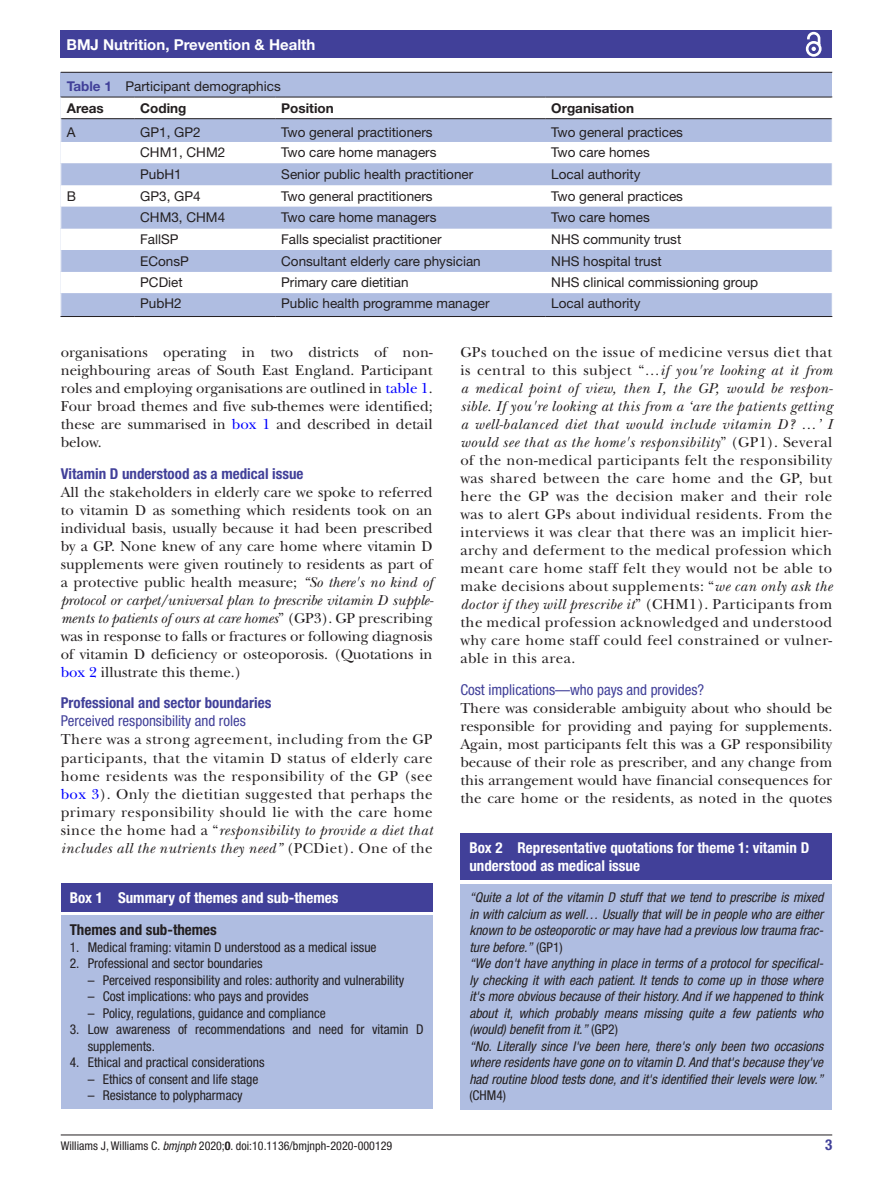
<style>
.page{position:relative;width:893px;height:1191px;background:#fff}
.page>*{position:absolute;margin:0;border:0;box-sizing:border-box;transform-origin:0 0}
.t1{font:15px/18px "New Baskerville";color:#231f20;text-align:justify}
.t2{font:700 condensed 15px/18px "Helvetica Neue LT Std";color:#fff}
.t3{font:condensed 15px "Helvetica Neue LT Std";color:#414099}
.t4{font:700 condensed 15px "Helvetica Neue LT Std";color:#414099}
.t5{font:700 15px "Helvetica Neue LT Std";color:#fff}
.t6{font:700 condensed 15px "Helvetica Neue LT Std";color:#231f20}
.t7{font:italic condensed 13.5px/16.5px "Helvetica Neue LT Std";color:#231f20}
.t8{font:13.5px/22px "Helvetica Neue LT Std";color:#231f20}
.t9{font:condensed 13.5px/16.5px "Helvetica Neue LT Std";color:#231f20}
.t10{font:700 13.5px "Helvetica Neue LT Std";color:#231f20}
.t11{font:condensed 12px "Helvetica Neue LT Std";color:#231f20}
.s1{font-weight:700;color:#414099}
.s2{font-weight:700}
.s3{color:#00f}
.s4{font-style:italic}
.s5{font-style:normal}
</style>
<div class="page">
<hr style="left:61px;top:1134px;width:771px;height:1px;background:#231f20">
<div style="left:61px;top:31px;width:771px;height:27px;background:#414099"></div>
<svg style="left:804px;top:30px;width:19px;height:27px"></svg>
<div style="left:61px;top:73px;width:771px;height:244px;background:#afbde1"></div>
<hr style="left:61px;top:72px;width:771px;height:1px;background:#231f20">
<div style="left:61px;top:98px;width:771px;height:20px;background:#fff"></div>
<svg style="left:61px;top:119px;width:771px;height:197px"></svg>
<hr style="left:61px;top:97px;width:73px;height:1px;background:#231f20">
<hr style="left:61px;top:118px;width:73px;height:1px;background:#231f20">
<hr style="left:134px;top:97px;width:141px;height:1px;background:#231f20">
<hr style="left:134px;top:118px;width:141px;height:1px;background:#231f20">
<hr style="left:275px;top:97px;width:270px;height:1px;background:#231f20">
<hr style="left:275px;top:118px;width:270px;height:1px;background:#231f20">
<hr style="left:545px;top:97px;width:287px;height:1px;background:#231f20">
<hr style="left:545px;top:118px;width:287px;height:1px;background:#231f20">
<hr style="left:61px;top:316px;width:73px;height:1px;background:#231f20">
<hr style="left:134px;top:316px;width:141px;height:1px;background:#231f20">
<hr style="left:275px;top:316px;width:270px;height:1px;background:#231f20">
<hr style="left:545px;top:316px;width:287px;height:1px;background:#231f20">
<svg style="left:60px;top:97px;width:1px;height:219px"></svg>
<div style="left:61px;top:882px;width:372px;height:29px;background:#414099"></div>
<div style="left:61px;top:915px;width:372px;height:194px;background:#afbde1"></div>
<div style="left:460px;top:833px;width:372px;height:46px;background:#414099"></div>
<div style="left:460px;top:883px;width:372px;height:226px;background:#afbde1"></div>
<p class="t5" style="left:66px;top:35px;width:250px">BMJ Nutrition, Prevention &amp; Health</p>
<p class="t8" style="left:67px;top:75px;width:216px"><span class="s1">Table 1</span> Participant demographics<br><span class="s2">Areas</span></p>
<p class="t10" style="left:140px;top:99px;width:48px">Coding</p>
<p class="t10" style="left:281px;top:99px;width:54px">Position</p>
<p class="t10" style="left:551px;top:99px;width:84px">Organisation</p>
<p class="t8" style="left:67px;top:121px;width:10px">A</p>
<p class="t8" style="left:140px;top:121px;width:62px">GP1, GP2</p>
<p class="t8" style="left:281px;top:121px;width:153px">Two general practitioners</p>
<p class="t8" style="left:551px;top:121px;width:133px">Two general practices</p>
<p class="t8" style="left:140px;top:141px;width:87px">CHM1, CHM2</p>
<p class="t8" style="left:281px;top:141px;width:157px">Two care home managers</p>
<p class="t8" style="left:551px;top:141px;width:100px">Two care homes</p>
<p class="t8" style="left:140px;top:163px;width:43px">PubH1</p>
<p class="t8" style="left:281px;top:163px;width:194px">Senior public health practitioner</p>
<p class="t8" style="left:551px;top:163px;width:91px">Local authority</p>
<p class="t8" style="left:67px;top:185px;width:11px">B</p>
<p class="t8" style="left:140px;top:185px;width:62px">GP3, GP4</p>
<p class="t8" style="left:281px;top:185px;width:153px">Two general practitioners</p>
<p class="t8" style="left:551px;top:185px;width:133px">Two general practices</p>
<p class="t8" style="left:140px;top:206px;width:87px">CHM3, CHM4</p>
<p class="t8" style="left:281px;top:206px;width:157px">Two care home managers</p>
<p class="t8" style="left:551px;top:206px;width:100px">Two care homes</p>
<p class="t8" style="left:140px;top:228px;width:40px">FallSP</p>
<p class="t8" style="left:281px;top:228px;width:162px">Falls specialist practitioner</p>
<p class="t8" style="left:551px;top:228px;width:132px">NHS community trust</p>
<p class="t8" style="left:140px;top:250px;width:50px">EConsP</p>
<p class="t8" style="left:281px;top:250px;width:201px">Consultant elderly care physician</p>
<p class="t8" style="left:551px;top:250px;width:112px">NHS hospital trust</p>
<p class="t8" style="left:140px;top:271px;width:44px">PCDiet</p>
<p class="t8" style="left:281px;top:271px;width:129px">Primary care dietitian</p>
<p class="t8" style="left:551px;top:271px;width:209px">NHS clinical commissioning group</p>
<p class="t8" style="left:140px;top:291px;width:43px">PubH2</p>
<p class="t8" style="left:281px;top:291px;width:210px">Public health programme manager</p>
<p class="t8" style="left:551px;top:291px;width:91px">Local authority</p>
<p class="t1" style="left:61px;top:343px;width:373px">organisations operating in two districts of non&shy;neighbouring areas of South East England. Participant roles and employing organisations are outlined in <span class="s3">table 1</span>.<br>Four broad themes and five sub-themes were identified; these are summarised in <span class="s3">box 1</span> and described in detail below.</p>
<p class="t4" style="left:61px;top:464px;width:244px">Vitamin D understood as a medical issue</p>
<p class="t1" style="left:61px;top:483px;width:374px">All the stakeholders in elderly care we spoke to referred to vitamin D as something which residents took on an individual basis, usually because it had been prescribed by a GP. None knew of any care home where vitamin D supplements were given routinely to residents as part of a protective public health measure; <span class="s4">“So there's no kind of protocol or carpet/universal plan to prescribe vitamin D supple&shy;ments to patients of ours at care homes</span>” (GP3). GP prescribing was in response to falls or fractures or following diagnosis of vitamin D deficiency or osteoporosis. (Quotations in <span class="s3">box 2</span> illustrate this theme.)</p>
<p class="t4" style="left:61px;top:694px;width:212px">Professional and sector boundaries</p>
<p class="t3" style="left:61px;top:712px;width:187px">Perceived responsibility and roles</p>
<p class="t1" style="left:61px;top:730px;width:373px">There was a strong agreement, including from the GP participants, that the vitamin D status of elderly care home residents was the responsibility of the GP (see <span class="s3">box 3</span>). Only the dietitian suggested that perhaps the primary responsibility should lie with the care home since the home had a “<span class="s4">responsibility to provide a diet that includes all the nutrients they need”</span> (PCDiet). One of the</p>
<p class="t2" style="left:70px;top:888px;width:270px">Box 1 Summary of themes and sub-themes</p>
<p class="t6" style="left:70px;top:921px;width:149px">Themes and sub-themes</p>
<p class="t9" style="left:70px;top:938px;width:308px">1. Medical framing: vitamin D understood as a medical issue</p>
<p class="t9" style="left:70px;top:955px;width:194px">2. Professional and sector boundaries</p>
<p class="t9" style="left:88px;top:971px;width:318px">– Perceived responsibility and roles: authority and vulnerability</p>
<p class="t9" style="left:88px;top:988px;width:222px">– Cost implications: who pays and provides</p>
<p class="t9" style="left:88px;top:1004px;width:240px">– Policy, regulations, guidance and compliance</p>
<p class="t9" style="left:88px;top:1021px;width:337px;text-indent:-18px">3. Low awareness of recommendations and need for vitamin D supplements.</p>
<p class="t9" style="left:70px;top:1054px;width:196px">4. Ethical and practical considerations</p>
<p class="t9" style="left:88px;top:1070px;width:172px">– Ethics of consent and life stage</p>
<p class="t9" style="left:88px;top:1087px;width:156px">– Resistance to polypharmacy</p>
<p class="t1" style="left:460px;top:343px;width:374px">GPs touched on the issue of medicine versus diet that is central to this subject “<span class="s4">…if you're looking at it from a medical point of view, then I, the GP, would be respon&shy;sible. If you're looking at this from a ‘are the patients getting a well-balanced diet that would include vitamin D? …’ I would see that as the home's responsibility</span>” (GP1). Several of the non-medical participants felt the responsibility was shared between the care home and the GP, but here the GP was the decision maker and their role was to alert GPs about individual residents. From the interviews it was clear that there was an implicit hier&shy;archy and deferment to the medical profession which meant care home staff felt they would not be able to make decisions about supplements: “<span class="s4">we can only ask the doctor if they will prescribe it</span>” (CHM1). Participants from the medical profession acknowledged and understood why care home staff could feel constrained or vulner&shy;able in this area.</p>
<p class="t3" style="left:460px;top:681px;width:245px">Cost implications—who pays and provides?</p>
<p class="t1" style="left:460px;top:699px;width:373px">There was considerable ambiguity about who should be responsible for providing and paying for supplements.<br>Again, most participants felt this was a GP responsibility because of their role as prescriber, and any change from this arrangement would have financial consequences for the care home or the residents, as noted in the quotes</p>
<p class="t2" style="left:469px;top:838px;width:341px">Box 2 Representative quotations for theme 1: vitamin D understood as medical issue</p>
<p class="t7" style="left:469px;top:889px;width:356px">“Quite a lot of the vitamin D stuff that we tend to prescribe is mixed in with calcium as well… Usually that will be in people who are either known to be osteoporotic or may have had a previous low trauma frac&shy;ture before.” <span class="s5">(GP1)<br></span>“We don't have anything in place in terms of a protocol for specifical&shy;ly checking it with each patient. It tends to come up in those where it's more obvious because of their history. And if we happened to think about it, which probably means missing quite a few patients who (would) benefit from it.” <span class="s5">(GP2)<br></span>“No. Literally since I've been here, there's only been two occasions where residents have gone on to vitamin D. And that's because they've had routine blood tests done, and it's identified their levels were low.”</p>
<p class="t9" style="left:469px;top:1087px;width:38px">(CHM4)</p>
<p class="t11" style="left:61px;top:1138px;width:333px">Williams J, Williams C. <span class="s4">bmjnph</span> 2020;<span class="s2">0</span>. doi:10.1136/bmjnph-2020-000129</p>
<p class="t4" style="left:825px;top:1135px;width:9px">3</p>
</div>
